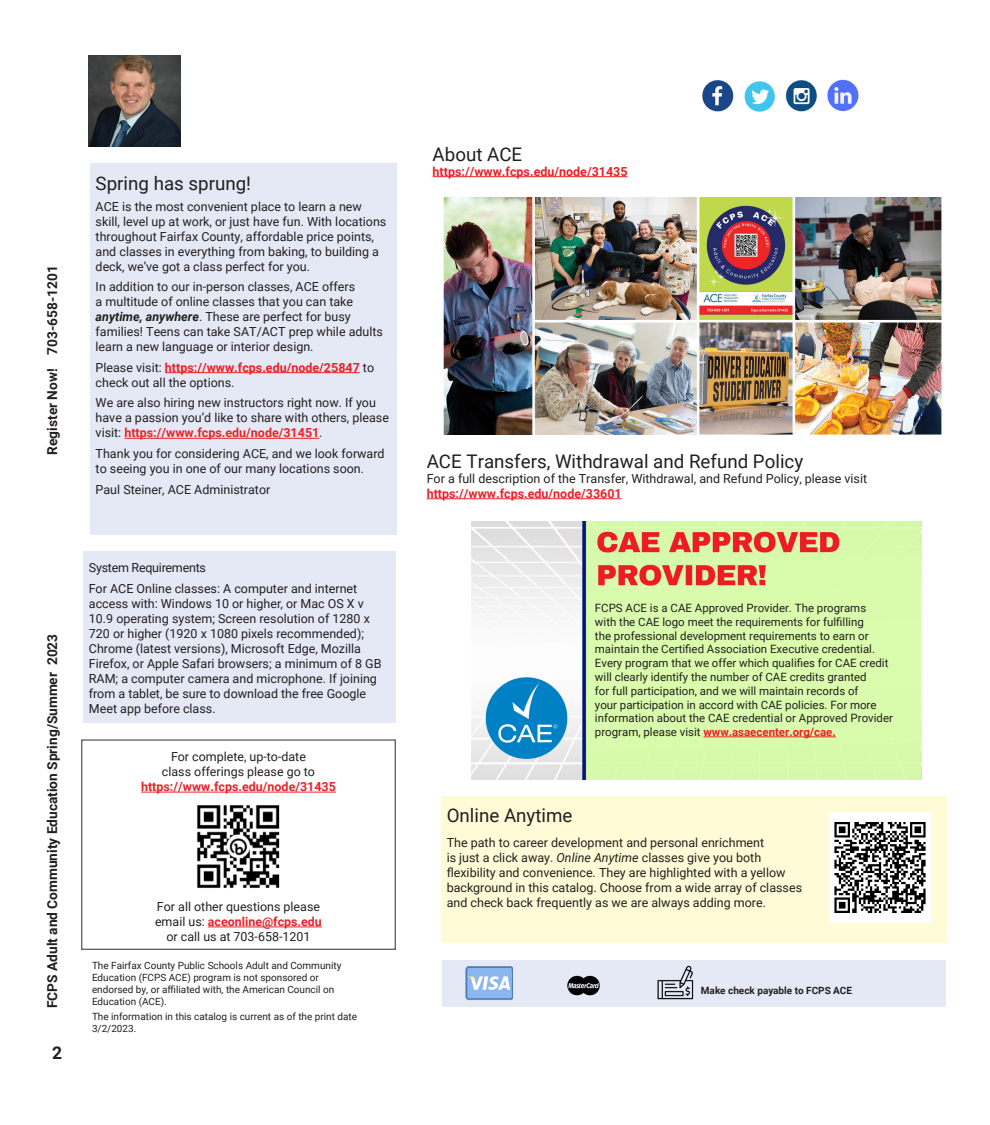
<style>
.page{position:relative;width:990px;height:1125px;background:#fff}
.page>*{position:absolute;margin:0;border:0;box-sizing:border-box;transform-origin:0 0}
.Welcome_subheading_3{font:18.75px "Roboto";color:#231f20}
.Cover2_Course_Desc{font:18.75px "Roboto";color:#231f20}
.t1{font:700 17.5px "Roboto";color:#231f20}
.t2{font:700 13.75px "Roboto";color:#231f20}
.Cover2_Course_Desc-2{font:12.5px/15px "Roboto";color:#231f20}
.Main_body_1-_font_10{font:12.5px/15px "Roboto";color:#231f20}
.Welcome_letter_body1{font:12.5px/15px "Roboto";color:#231f20}
.Small_Information_bo{font:12.5px/15px "Roboto";color:#231f20;text-align:center}
.Small_Information_bo-2{font:700 12.5px "Roboto";color:#ea2128}
.Welcome_subheading_3-2{font:700 12.5px "Roboto";color:#ea2128}
.Welcome_subheading_3-3{font:12.5px "Roboto";letter-spacing:-.02em;color:#231f20}
.Small_Information_bo-3{font:11.5px/13.8px "Roboto";color:#231f20}
.Small_Information_bo-4{font:10px/12px "Roboto";color:#231f20}
.Small_Information_bo-5{font:700 10px "Roboto";color:#231f20}
.s1{font-weight:700;font-style:italic}
.s2{font-weight:700;color:#ea2128}
.s3{font-style:italic}
</style>
<div class="page">
<img style="left:471px;top:522px;width:450px;height:257px">
<div style="left:90px;top:163px;width:306px;height:372px;background:#e4e9f5"></div>
<hr style="left:165px;top:372px;width:195px;height:1px;background:#ea2128">
<hr style="left:124px;top:438px;width:195px;height:1px;background:#ea2128">
<div style="left:83px;top:551px;width:313px;height:172px;background:#e4e9f5"></div>
<img style="left:88px;top:55px;width:92px;height:92px">
<img style="left:702px;top:79px;width:157px;height:33px">
<hr style="left:141px;top:792px;width:195px;height:1px;background:#ea2128">
<hr style="left:208px;top:927px;width:114px;height:1px;background:#ea2128">
<div style="left:81px;top:739px;width:315px;height:211px;border:1px solid #575657"></div>
<div style="left:442px;top:960px;width:504px;height:47px;background:#e4e9f5"></div>
<img style="left:465px;top:966px;width:48px;height:34px">
<img style="left:567px;top:975px;width:33px;height:21px">
<img style="left:658px;top:966px;width:36px;height:34px">
<img style="left:197px;top:805px;width:83px;height:83px">
<div style="left:441px;top:796px;width:505px;height:147px;background:#fffbd6"></div>
<img style="left:829px;top:812px;width:102px;height:110px">
<hr style="left:427px;top:498px;width:195px;height:1px;background:#ea2128">
<hr style="left:433px;top:176px;width:195px;height:1px;background:#ea2128">
<img style="left:443px;top:197px;width:500px;height:238px">
<hr style="left:703px;top:737px;width:133px;height:1px;background:#ea2128">
<p class="t2" style="left:43px;top:455px;width:191px;rotate:-90deg">Register Now! 703-658-1201</p>
<p class="t2" style="left:43px;top:1008px;width:376px;rotate:-90deg">FCPS Adult and Community Education Spring/Summer 2023</p>
<h2 class="t1" style="left:52px;top:1040px;width:12px">2</h2>
<p class="Cover2_Course_Desc" style="left:96px;top:170px;width:157px">Spring has sprung!</p>
<p class="Cover2_Course_Desc-2" style="left:96px;top:198px;width:292px">ACE is the most convenient place to learn a new skill, level up at work, or just have fun. With locations throughout Fairfax County, affordable price points, and classes in everything from baking, to building a deck, we’ve got a class perfect for you.</p>
<p class="Cover2_Course_Desc-2" style="left:96px;top:279px;width:289px">In addition to our in-person classes, ACE offers<br>a multitude of online classes that you can take <span class="s1">anytime, anywhere</span>. These are perfect for busy families! Teens can take SAT/ACT prep while adults learn a new language or interior design.</p>
<p class="Cover2_Course_Desc-2" style="left:96px;top:359px;width:280px">Please visit: <span class="s2">https://www.fcps.edu/node/25847</span> to check out all the options.</p>
<p class="Cover2_Course_Desc-2" style="left:96px;top:395px;width:295px">We are also hiring new instructors right now. If you have a passion you’d like to share with others, please visit: <span class="s2">https://www.fcps.edu/node/31451</span>.</p>
<p class="Cover2_Course_Desc-2" style="left:96px;top:446px;width:291px">Thank you for considering ACE, and we look forward to seeing you in one of our many locations soon.</p>
<p class="Cover2_Course_Desc-2" style="left:96px;top:481px;width:176px">Paul Steiner, ACE Administrator</p>
<p class="Welcome_subheading_3-3" style="left:89px;top:559px;width:119px">System Requirements</p>
<p class="Main_body_1-_font_10" style="left:89px;top:581px;width:294px">For ACE Online classes: A computer and internet access with: Windows 10 or higher, or Mac OS X v 10.9 operating system; Screen resolution of 1280 x 720 or higher (1920 x 1080 pixels recommended); Chrome (latest versions), Microsoft Edge, Mozilla Firefox, or Apple Safari browsers; a minimum of 8 GB RAM; a computer camera and microphone. If joining from a tablet, be sure to download the free Google Meet app before class.</p>
<p class="Small_Information_bo" style="left:141px;top:749px;width:196px">For complete, up-to-date<br>class offerings please go to <span class="s2">https://www.fcps.edu/node/31435</span></p>
<p class="Small_Information_bo" style="left:155px;top:899px;width:168px;text-align:left">For all other questions please email us: <span class="s2">aceonline@fcps.edu</span></p>
<p class="Small_Information_bo" style="left:167px;top:929px;width:145px">or call us at 703-658-1201</p>
<p class="Small_Information_bo-4" style="left:92px;top:959px;width:251px">The Fairfax County Public Schools Adult and Community Education (FCPS ACE) program is not sponsored or endorsed by, or affiliated with, the American Council on Education (ACE).</p>
<p class="Small_Information_bo-4" style="left:92px;top:1011px;width:267px">The information in this catalog is current as of the print date<br>3/2/2023.</p>
<p class="Welcome_subheading_3" style="left:433px;top:141px;width:91px">About ACE</p>
<p class="Welcome_subheading_3-2" style="left:433px;top:163px;width:196px">https://www.fcps.edu/node/31435</p>
<p class="Welcome_subheading_3" style="left:427px;top:448px;width:378px">ACE Transfers, Withdrawal and Refund Policy</p>
<p class="Small_Information_bo" style="left:427px;top:470px;width:442px">For a full description of the Transfer, Withdrawal, and Refund Policy, please visit</p>
<p class="Small_Information_bo-2" style="left:427px;top:485px;width:196px">https://www.fcps.edu/node/33601</p>
<p class="Small_Information_bo-3" style="left:595px;top:601px;width:300px">FCPS ACE is a CAE Approved Provider. The programs<br>with the CAE logo meet the requirements for fulfilling<br>the professional development requirements to earn or maintain the Certified Association Executive credential.<br>Every program that we offer which qualifies for CAE credit will clearly identify the number of CAE credits granted<br>for full participation, and we will maintain records of<br>your participation in accord with CAE policies. For more information about the CAE credential or Approved Provider program, please visit <span class="s2">www.asaecenter.org/cae.</span></p>
<p class="Welcome_subheading_3" style="left:447px;top:802px;width:127px">Online Anytime</p>
<p class="Welcome_letter_body1" style="left:447px;top:834px;width:319px">The path to career development and personal enrichment</p>
<p class="Welcome_letter_body1" style="left:447px;top:849px;width:316px">is just a click away. <span class="s3">Online Anytime</span> classes give you both</p>
<p class="Welcome_letter_body1" style="left:447px;top:864px;width:357px">flexibility and convenience. They are highlighted with a yellow background in this catalog. Choose from a wide array of classes</p>
<p class="Welcome_letter_body1" style="left:447px;top:894px;width:321px">and check back frequently as we are always adding more.</p>
<p class="Small_Information_bo-5" style="left:701px;top:983px;width:153px">Make check payable to FCPS ACE</p>
</div>
